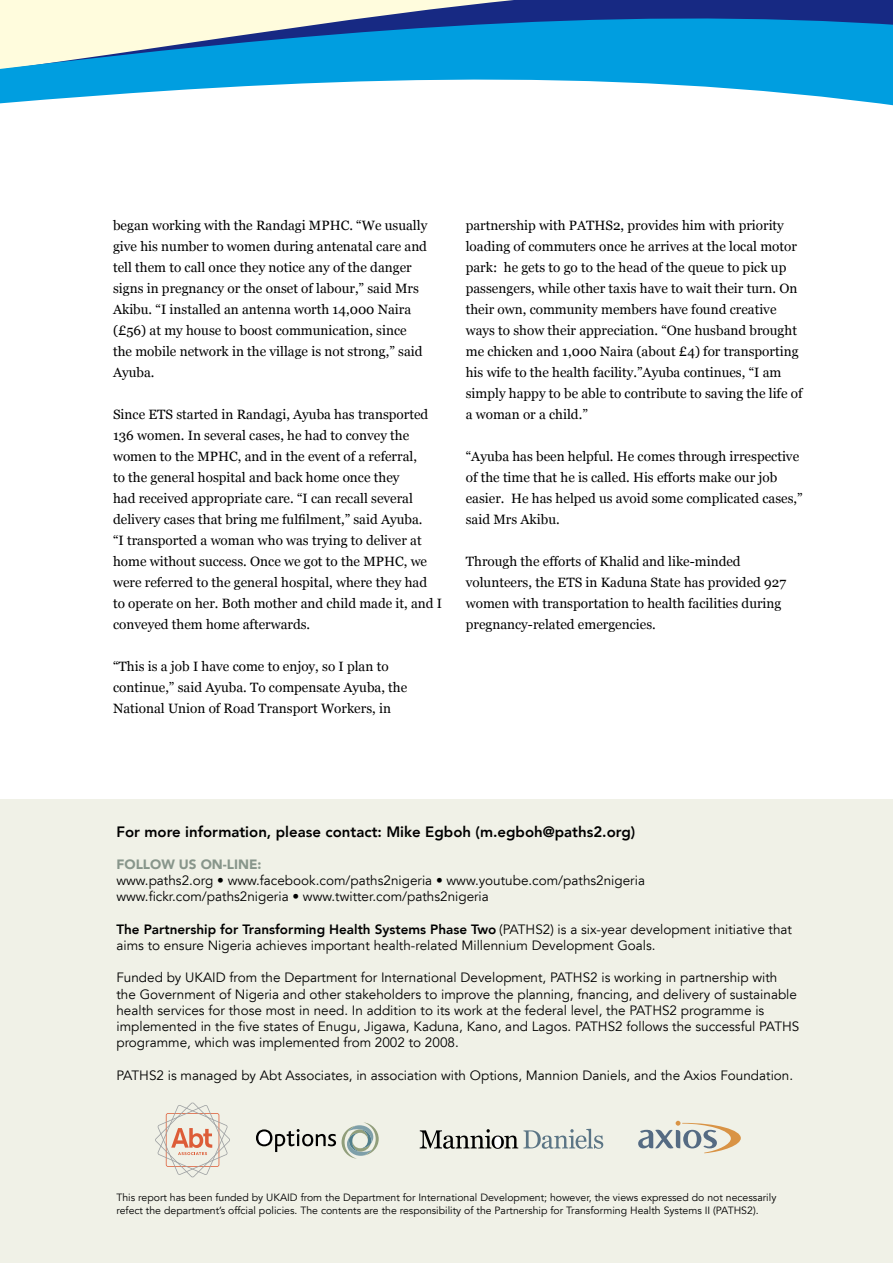
<style>
.page{position:relative;width:893px;height:1263px;background:#fff}
.page>*{position:absolute;margin:0;border:0;box-sizing:border-box;transform-origin:0 0}
.t1{font:800 15px "Avenir LT";color:#000}
.t2{font:13.5px/21px "Georgia";color:#000}
.t3{font:13.5px/16.2px "Avenir LT";color:#000}
.t4{font:900 13.5px "Avenir LT";color:#88968b}
.t5{font:10.5px/12.6px "Avenir LT";color:#000}
.s1{font-weight:800}
</style>
<div class="page">
<svg style="left:0;top:0;width:893px;height:4px;background:#979eb4"></svg>
<svg style="left:0;top:4px;width:893px;height:102px;fill:#009ee0"></svg>
<div style="left:0;top:800px;width:893px;height:463px;background:#f0f1e7"></div>
<svg style="left:256px;top:1122px;width:123px;height:37px"></svg>
<svg style="left:420px;top:1129px;width:183px;height:20px"></svg>
<svg style="left:638px;top:1121px;width:103px;height:32px"></svg>
<svg style="left:155px;top:1102px;width:75px;height:75px"></svg>
<p class="t2" style="left:113px;top:215px;width:316px">began working with the Randagi MPHC. “We usually give his number to women during antenatal care and tell them to call once they notice any of the danger signs in pregnancy or the onset of labour,” said Mrs Akibu. “I installed an antenna worth 14,000 Naira (£56) at my house to boost communication, since the mobile network in the village is not strong,” said Ayuba.</p>
<p class="t2" style="left:113px;top:404px;width:331px">Since ETS started in Randagi, Ayuba has transported 136 women. In several cases, he had to convey the women to the MPHC, and in the event of a referral,<br>to the general hospital and back home once they<br>had received appropriate care. “I can recall several delivery cases that bring me fulfilment,” said Ayuba.<br>“I transported a woman who was trying to deliver at home without success. Once we got to the MPHC, we were referred to the general hospital, where they had to operate on her. Both mother and child made it, and I conveyed them home afterwards.</p>
<p class="t2" style="left:113px;top:656px;width:296px">“This is a job I have come to enjoy, so I plan to continue,” said Ayuba. To compensate Ayuba, the<br>National Union of Road Transport Workers, in</p>
<p class="t2" style="left:466px;top:215px;width:338px">partnership with PATHS2, provides him with priority loading of commuters once he arrives at the local motor park: he gets to go to the head of the queue to pick up passengers, while other taxis have to wait their turn. On their own, community members have found creative ways to show their appreciation. “One husband brought me chicken and 1,000 Naira (about £4) for transporting his wife to the health facility.”Ayuba continues, “I am simply happy to be able to contribute to saving the life of a woman or a child.”</p>
<p class="t2" style="left:466px;top:446px;width:338px">“Ayuba has been helpful. He comes through irrespective of the time that he is called. His efforts make our job easier. He has helped us avoid some complicated cases,” said Mrs Akibu.</p>
<p class="t2" style="left:466px;top:551px;width:322px">Through the efforts of Khalid and like-minded volunteers, the ETS in Kaduna State has provided 927 women with transportation to health facilities during pregnancy-related emergencies.</p>
<p class="t1" style="left:116px;top:822px;width:520px">For more information, please contact: Mike Egboh (m.egboh@paths2.org)</p>
<p class="t4" style="left:116px;top:856px;width:147px">FOLLOW US ON-LINE:</p>
<p class="t3" style="left:116px;top:873px;width:530px">www.paths2.org • www.facebook.com/paths2nigeria • www.youtube.com/paths2nigeria www.fickr.com/paths2nigeria • www.twitter.com/paths2nigeria</p>
<p class="t3" style="left:116px;top:921px;width:677px"><span class="s1">The Partnership for Transforming Health Systems Phase Two</span> (PATHS2) is a six-year development initiative that aims to ensure Nigeria achieves important health-related Millennium Development Goals.</p>
<p class="t3" style="left:116px;top:970px;width:684px">Funded by UKAID from the Department for International Development, PATHS2 is working in partnership with the Government of Nigeria and other stakeholders to improve the planning, fnancing, and delivery of sustainable health services for those most in need. In addition to its work at the federal level, the PATHS2 programme is implemented in the five states of Enugu, Jigawa, Kaduna, Kano, and Lagos. PATHS2 follows the successful PATHS programme, which was implemented from 2002 to 2008.</p>
<p class="t3" style="left:116px;top:1067px;width:678px">PATHS2 is managed by Abt Associates, in association with Options, Mannion Daniels, and the Axios Foundation.</p>
<p class="t5" style="left:116px;top:1192px;width:661px">This report has been funded by UKAID from the Department for International Development; however, the views expressed do not necessarily refect the department’s offcial policies. The contents are the responsibility of the Partnership for Transforming Health Systems II (PATHS2).</p>
</div>
